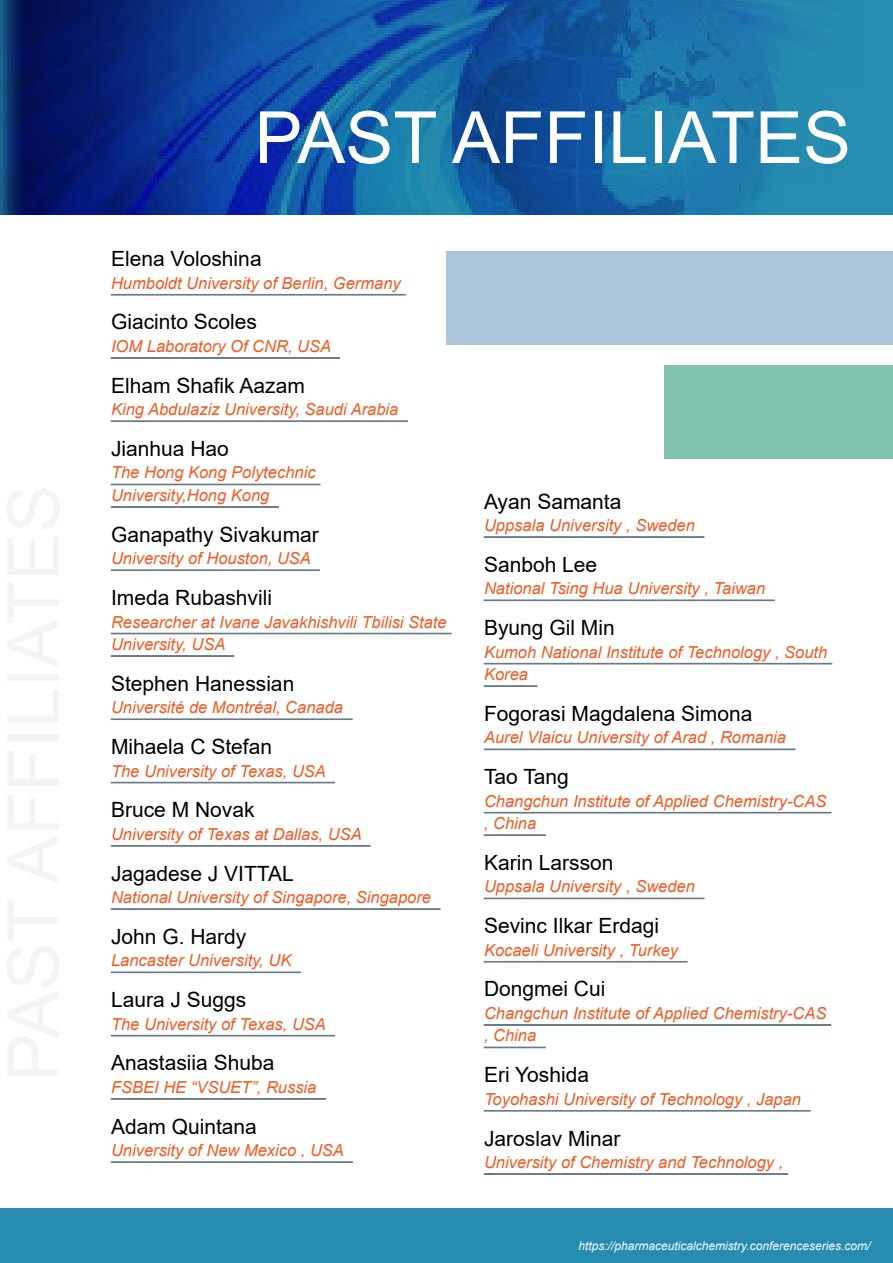
<style>
.page{position:relative;width:893px;height:1263px;background:#fff}
.page>*{position:absolute;margin:0;border:0;box-sizing:border-box;transform-origin:0 0}
.t1{font:72px "Arial";color:#fff}
.t2{font:21px "Arial";color:#000}
.t3{font:italic 16.5px/22.5px "Arial";color:#f15a22}
.t4{font:italic 12px "Arial";color:#fff}
</style>
<div class="page">
<div style="left:0;top:1209px;width:893px;height:54px;background:#268cb0"></div>
<div style="left:0;top:0;width:893px;height:215px;background:#268cb0"></div>
<img style="left:0;top:0;width:791px;height:215px">
<div style="left:446px;top:251px;width:447px;height:93px;background:#abc6d8"></div>
<div style="left:664px;top:366px;width:229px;height:93px;background:#81c2b2"></div>
<svg style="left:111px;top:294px;width:295px;height:2px"></svg>
<svg style="left:111px;top:357px;width:229px;height:2px"></svg>
<svg style="left:111px;top:420px;width:297px;height:2px"></svg>
<svg style="left:111px;top:483px;width:209px;height:2px"></svg>
<svg style="left:111px;top:506px;width:168px;height:2px"></svg>
<svg style="left:111px;top:569px;width:209px;height:2px"></svg>
<svg style="left:111px;top:632px;width:340px;height:2px"></svg>
<svg style="left:111px;top:655px;width:124px;height:2px"></svg>
<svg style="left:111px;top:718px;width:241px;height:2px"></svg>
<svg style="left:111px;top:781px;width:224px;height:3px"></svg>
<svg style="left:111px;top:845px;width:259px;height:2px"></svg>
<svg style="left:111px;top:908px;width:329px;height:2px"></svg>
<svg style="left:111px;top:971px;width:190px;height:2px"></svg>
<svg style="left:111px;top:1034px;width:224px;height:3px"></svg>
<svg style="left:111px;top:1098px;width:215px;height:2px"></svg>
<svg style="left:111px;top:1161px;width:242px;height:2px"></svg>
<svg style="left:484px;top:536px;width:220px;height:2px"></svg>
<svg style="left:484px;top:599px;width:291px;height:2px"></svg>
<svg style="left:484px;top:663px;width:348px;height:2px"></svg>
<svg style="left:484px;top:685px;width:54px;height:2px"></svg>
<svg style="left:484px;top:748px;width:311px;height:2px"></svg>
<svg style="left:484px;top:812px;width:347px;height:2px"></svg>
<svg style="left:484px;top:834px;width:62px;height:2px"></svg>
<svg style="left:484px;top:897px;width:220px;height:2px"></svg>
<svg style="left:484px;top:961px;width:203px;height:2px"></svg>
<svg style="left:484px;top:1024px;width:347px;height:2px"></svg>
<svg style="left:484px;top:1047px;width:62px;height:1px"></svg>
<svg style="left:484px;top:1110px;width:326px;height:2px"></svg>
<svg style="left:484px;top:1173px;width:304px;height:2px"></svg>
<h1 class="t1" style="left:254px;top:88px;width:598px">PAST AFFILIATES</h1>
<p class="t2" style="left:111px;top:244px;width:152px">Elena Voloshina</p>
<p class="t3" style="left:111px;top:272px;width:291px">Humboldt University of Berlin, Germany</p>
<p class="t2" style="left:111px;top:308px;width:147px">Giacinto Scoles</p>
<p class="t3" style="left:111px;top:335px;width:222px">IOM Laboratory Of CNR, USA</p>
<p class="t2" style="left:111px;top:371px;width:195px">Elham Shafik Aazam</p>
<p class="t3" style="left:111px;top:398px;width:289px">King Abdulaziz University, Saudi Arabia</p>
<p class="t2" style="left:111px;top:434px;width:119px">Jianhua Hao</p>
<p class="t3" style="left:111px;top:462px;width:206px">The Hong Kong Polytechnic<br>University,Hong Kong</p>
<p class="t2" style="left:111px;top:520px;width:209px">Ganapathy Sivakumar</p>
<p class="t3" style="left:111px;top:547px;width:201px">University of Houston, USA</p>
<p class="t2" style="left:111px;top:583px;width:163px">Imeda Rubashvili</p>
<p class="t3" style="left:111px;top:611px;width:337px">Researcher at Ivane Javakhishvili Tbilisi State<br>University, USA</p>
<p class="t2" style="left:111px;top:669px;width:185px">Stephen Hanessian</p>
<p class="t3" style="left:111px;top:696px;width:234px">Université de Montréal, Canada</p>
<p class="t2" style="left:111px;top:732px;width:163px">Mihaela C Stefan</p>
<p class="t3" style="left:111px;top:760px;width:216px">The University of Texas, USA</p>
<p class="t2" style="left:111px;top:795px;width:145px">Bruce M Novak</p>
<p class="t3" style="left:111px;top:823px;width:252px">University of Texas at Dallas, USA</p>
<p class="t2" style="left:111px;top:859px;width:184px">Jagadese J VITTAL</p>
<p class="t3" style="left:111px;top:886px;width:322px">National University of Singapore, Singapore</p>
<p class="t2" style="left:111px;top:922px;width:137px">John G. Hardy</p>
<p class="t3" style="left:111px;top:949px;width:182px">Lancaster University, UK</p>
<p class="t2" style="left:111px;top:985px;width:137px">Laura J Suggs</p>
<p class="t3" style="left:111px;top:1013px;width:216px">The University of Texas, USA</p>
<p class="t2" style="left:111px;top:1048px;width:165px">Anastasiia Shuba</p>
<p class="t3" style="left:111px;top:1076px;width:207px">FSBEI HE “VSUET”, Russia</p>
<p class="t2" style="left:111px;top:1112px;width:147px">Adam Quintana</p>
<p class="t3" style="left:111px;top:1139px;width:234px">University of New Mexico , USA</p>
<p class="t2" style="left:484px;top:487px;width:139px">Ayan Samanta</p>
<p class="t3" style="left:484px;top:514px;width:212px">Uppsala University , Sweden</p>
<p class="t2" style="left:484px;top:550px;width:115px">Sanboh Lee</p>
<p class="t3" style="left:484px;top:577px;width:283px">National Tsing Hua University , Taiwan</p>
<p class="t2" style="left:484px;top:613px;width:132px">Byung Gil Min</p>
<p class="t3" style="left:484px;top:641px;width:345px">Kumoh National Institute of Technology , South<br>Korea</p>
<p class="t2" style="left:484px;top:699px;width:270px">Fogorasi Magdalena Simona</p>
<p class="t3" style="left:484px;top:726px;width:303px">Aurel Vlaicu University of Arad , Romania</p>
<p class="t2" style="left:484px;top:762px;width:86px">Tao Tang</p>
<p class="t3" style="left:484px;top:790px;width:344px">Changchun Institute of Applied Chemistry-CAS , China</p>
<p class="t2" style="left:484px;top:848px;width:131px">Karin Larsson</p>
<p class="t3" style="left:484px;top:876px;width:212px">Uppsala University , Sweden</p>
<p class="t2" style="left:484px;top:911px;width:177px">Sevinc Ilkar Erdagi</p>
<p class="t3" style="left:484px;top:939px;width:196px">Kocaeli University , Turkey</p>
<p class="t2" style="left:484px;top:974px;width:123px">Dongmei Cui</p>
<p class="t3" style="left:484px;top:1002px;width:344px">Changchun Institute of Applied Chemistry-CAS , China</p>
<p class="t2" style="left:484px;top:1060px;width:107px">Eri Yoshida</p>
<p class="t3" style="left:484px;top:1088px;width:319px">Toyohashi University of Technology , Japan</p>
<p class="t2" style="left:484px;top:1124px;width:138px">Jaroslav Minar</p>
<p class="t3" style="left:484px;top:1151px;width:301px">University of Chemistry and Technology ,</p>
<p class="t4" style="left:579px;top:1238px;width:293px">https://pharmaceuticalchemistry.conferenceseries.com/</p>
</div>
